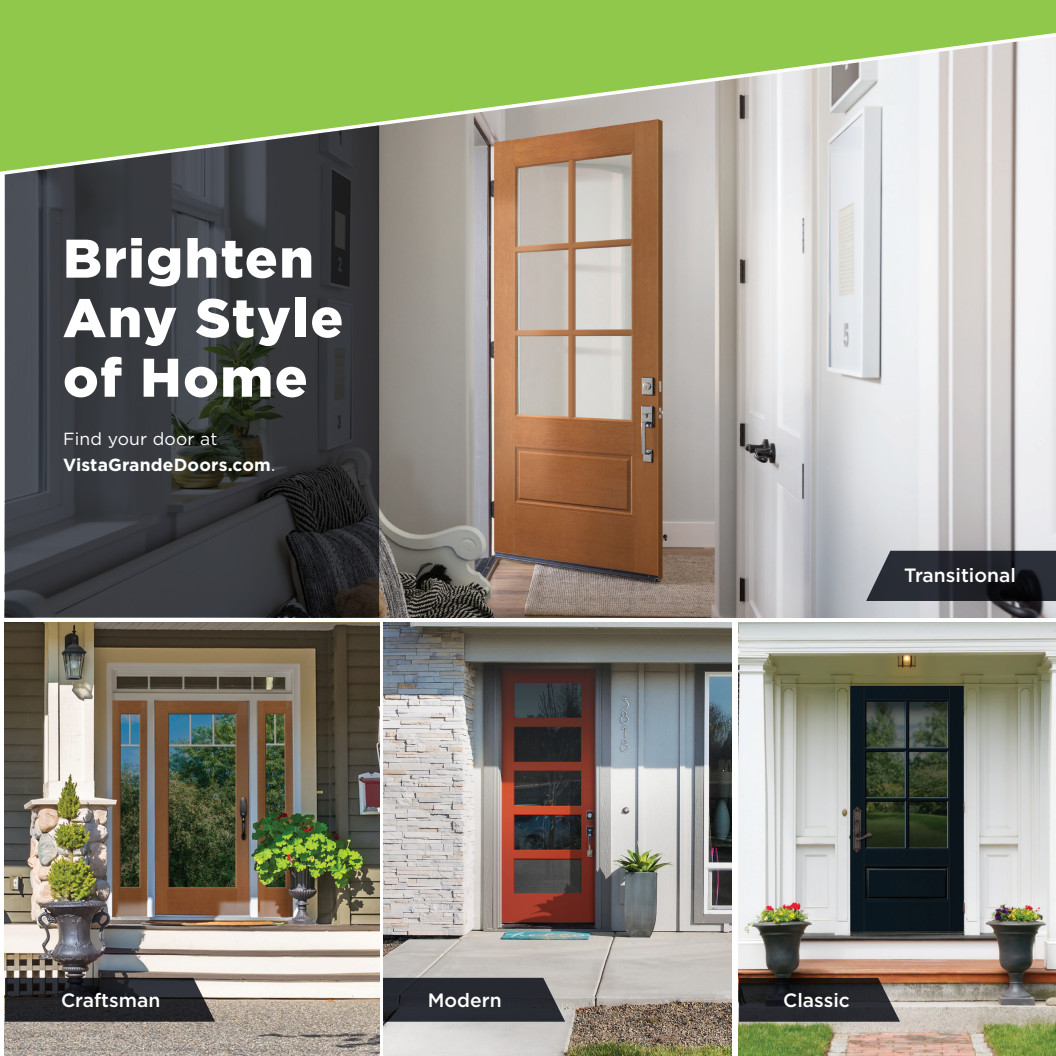
<style>
.page{position:relative;width:1056px;height:1056px;background:#fff}
.page>*{position:absolute;margin:0;border:0;box-sizing:border-box;transform-origin:0 0}
.t1{font:900 54.25px/59.5px "Gotham";letter-spacing:.03em;color:#fff}
.t2{font:700 31.85px "Gotham";color:#fff}
.t3{font:500 19.25px "Gotham";color:#fff}
.t4{font:700 17.5px/26.2px "Gotham";letter-spacing:.01em;color:#fff}
.s1{font-weight:400}
</style>
<div class="page">
<img style="left:379px;top:330px;width:676px;height:287px">
<div style="left:0;top:0;width:1055px;height:23px;background:#90c84c"></div>
<hr style="left:0;top:814px;width:1px;height:241px;background:#323640">
<svg style="left:0;top:23px;width:1055px;height:307px;background:#b9c59a"></svg>
<svg style="left:866px;top:550px;width:189px;height:51px;background:#2e3138"></svg>
<img style="left:5px;top:622px;width:374px;height:433px">
<img style="left:383px;top:622px;width:348px;height:433px">
<img style="left:738px;top:622px;width:317px;height:433px">
<svg style="left:5px;top:977px;width:210px;height:44px;background:#2c2c2f"></svg>
<svg style="left:383px;top:977px;width:182px;height:44px;background:#32343a"></svg>
<svg style="left:738px;top:977px;width:161px;height:44px;background:#2d2b2c"></svg>
<svg style="left:5px;top:125px;width:374px;height:492px;background:#3b403d"></svg>
<p class="t1" style="left:63px;top:228px;width:282px">Brighten<br>Any Style of Home</p>
<p class="t4" style="left:63px;top:425px;width:214px"><span class="s1">Find your door at<br></span>VistaGrandeDoors.com<span class="s1">.</span></p>
<p class="t3" style="left:903px;top:563px;width:113px">Transitional</p>
<p class="t2" style="left:63px;top:981px;width:113px">AFTER</p>
<p class="t3" style="left:61px;top:987px;width:101px">Craftsman</p>
<p class="t3" style="left:428px;top:987px;width:75px">Modern</p>
<p class="t3" style="left:783px;top:987px;width:68px">Classic</p>
</div>
